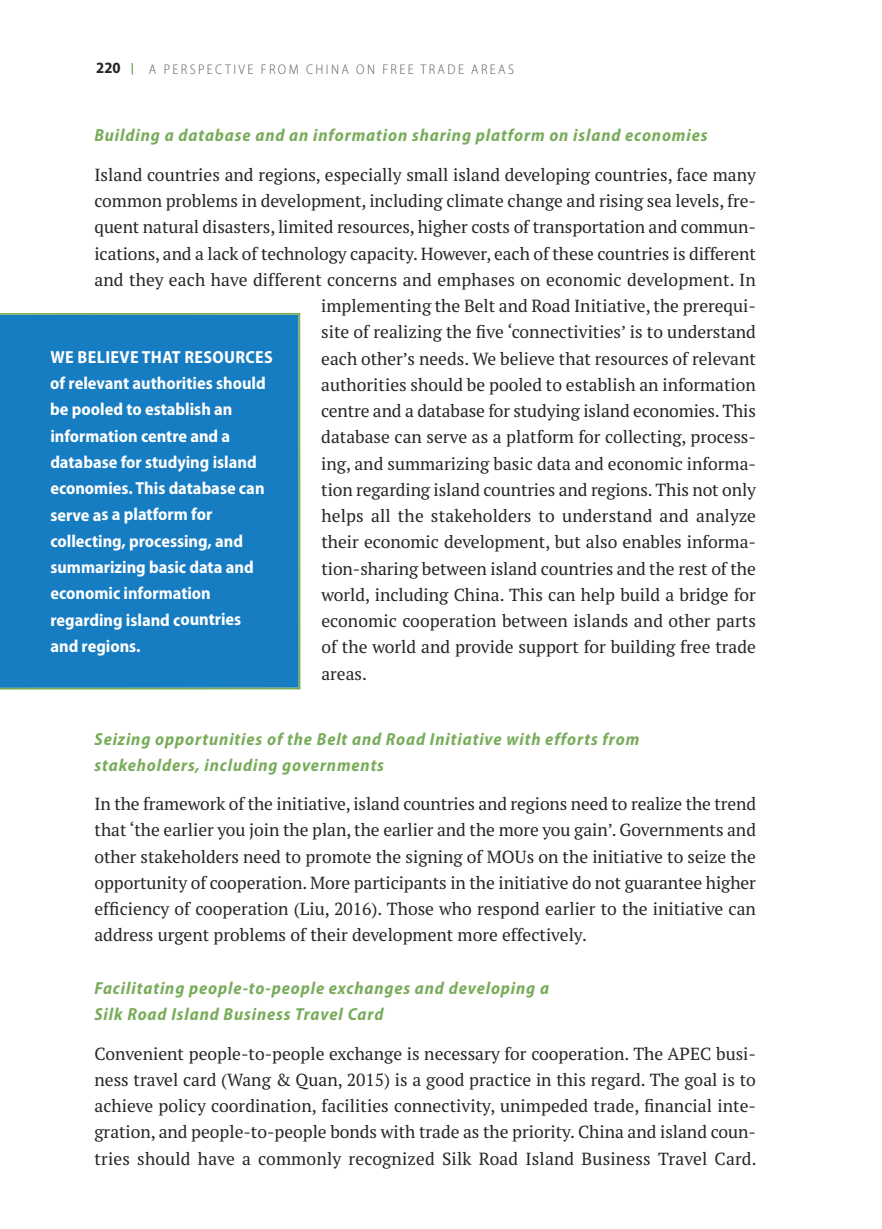
<style>
.page{position:relative;width:882px;height:1229px;background:#fff}
.page>*{position:absolute;margin:0;border:0;box-sizing:border-box;transform-origin:0 0}
.t1{font:17.5px/26.2px "PT Serif";color:#272526;text-align:justify}
.t2{font:700 semi-condensed 17.5px/26.2px "Myriad Pro";color:#fff}
.t3{font:italic 700 semi-condensed 17.5px/26.2px "Myriad Pro";letter-spacing:.05em;color:#78ac5a}
.t4{font:700 semi-condensed 15.75px "Myriad Pro";color:#272526}
.t5{font:300 semi-condensed 14px "Myriad Pro";letter-spacing:.17em;color:#5d5c5c}
</style>
<div class="page">
<svg style="left:132px;top:63px;width:1px;height:12px"></svg>
<div style="left:0;top:313px;width:300px;height:376px;background:#177dc2"></div>
<p class="t4" style="left:96px;top:59px;width:26px">220</p>
<p class="t5" style="left:149px;top:61px;width:367px">A PERSPECTIVE FROM CHINA ON FREE TRADE AREAS</p>
<p class="t3" style="left:94px;top:123px;width:615px">Building a database and an information sharing platform on island economies</p>
<p class="t1" style="left:94px;top:161px;width:663px">Island countries and regions, especially small island developing countries, face many</p>
<p class="t1" style="left:94px;top:187px;width:663px">common problems in development, including climate change and rising sea levels, fre-</p>
<p class="t1" style="left:95px;top:214px;width:663px">quent natural disasters, limited resources, higher costs of transportation and commun-</p>
<p class="t1" style="left:95px;top:240px;width:663px">ications, and a lack of technology capacity. However, each of these countries is different</p>
<p class="t1" style="left:95px;top:266px;width:663px">and they each have different concerns and emphases on economic development. In</p>
<p class="t1" style="left:321px;top:292px;width:436px">implementing the Belt and Road Initiative, the prerequi-</p>
<p class="t1" style="left:321px;top:319px;width:436px">site of realizing the five ‘connectivities’ is to understand</p>
<p class="t1" style="left:321px;top:345px;width:436px">each other’s needs. We believe that resources of relevant</p>
<p class="t1" style="left:321px;top:371px;width:436px">authorities should be pooled to establish an information</p>
<p class="t1" style="left:321px;top:397px;width:436px">centre and a database for studying island economies. This</p>
<p class="t1" style="left:321px;top:424px;width:436px">database can serve as a platform for collecting, process-</p>
<p class="t1" style="left:321px;top:450px;width:436px">ing, and summarizing basic data and economic informa-</p>
<p class="t1" style="left:321px;top:476px;width:436px">tion regarding island countries and regions. This not only</p>
<p class="t1" style="left:321px;top:502px;width:436px">helps all the stakeholders to understand and analyze</p>
<p class="t1" style="left:321px;top:529px;width:436px">their economic development, but also enables informa-</p>
<p class="t1" style="left:321px;top:555px;width:436px">tion-sharing between island countries and the rest of the</p>
<p class="t1" style="left:321px;top:581px;width:436px">world, including China. This can help build a bridge for</p>
<p class="t1" style="left:321px;top:607px;width:436px">economic cooperation between islands and other parts</p>
<p class="t1" style="left:321px;top:634px;width:436px">of the world and provide support for building free trade</p>
<p class="t1" style="left:321px;top:660px;width:47px">areas.</p>
<p class="t2" style="left:50px;top:344px;width:224px">WE BELIEVE THAT RESOURCES of relevant authorities should be pooled to establish an information centre and a database for studying island economies. This database can serve as a platform for collecting, processing, and summarizing basic data and economic information regarding island countries and regions.</p>
<p class="t3" style="left:94px;top:726px;width:546px">Seizing opportunities of the Belt and Road Initiative with efforts from stakeholders, including governments</p>
<p class="t1" style="left:94px;top:790px;width:663px">In the framework of the initiative, island countries and regions need to realize the trend that ‘the earlier you join the plan, the earlier and the more you gain’. Governments and other stakeholders need to promote the signing of MOUs on the initiative to seize the opportunity of cooperation. More participants in the initiative do not guarantee higher efficiency of cooperation (Liu, 2016). Those who respond earlier to the initiative can address urgent problems of their development more effectively.</p>
<p class="t3" style="left:94px;top:975px;width:456px">Facilitating people-to-people exchanges and developing a<br>Silk Road Island Business Travel Card</p>
<p class="t1" style="left:94px;top:1040px;width:664px">Convenient people-to-people exchange is necessary for cooperation. The APEC busi&shy;ness travel card (Wang &amp; Quan, 2015) is a good practice in this regard. The goal is to achieve policy coordination, facilities connectivity, unimpeded trade, financial inte&shy;gration, and people-to-people bonds with trade as the priority. China and island coun&shy;tries should have a commonly recognized Silk Road Island Business Travel Card.</p>
</div>
